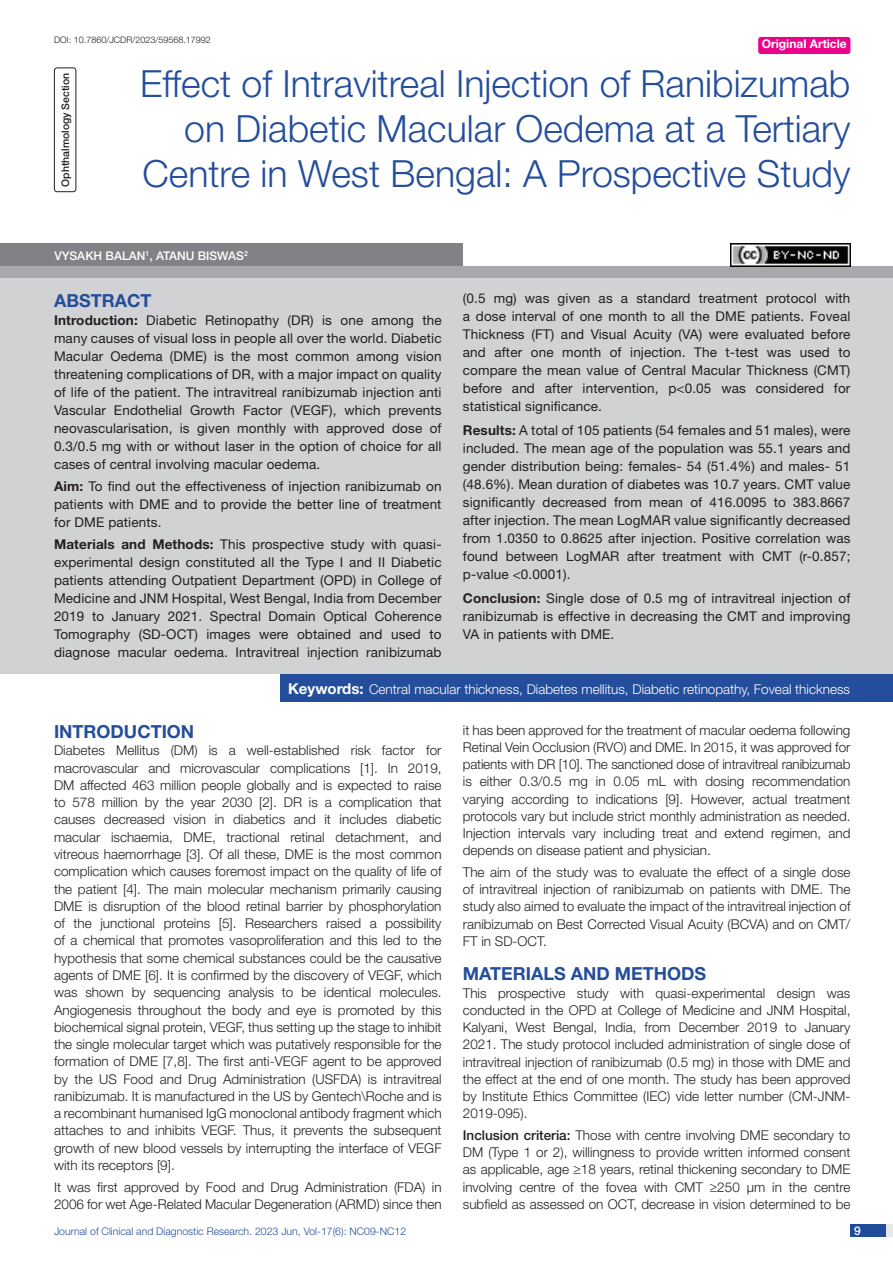
<style>
.page{position:relative;width:893px;height:1263px;background:#fff}
.page>*{position:absolute;margin:0;border:0;box-sizing:border-box;transform-origin:0 0}
.t1{font:300 37.5px/45px "Helvetica Neue";color:#244e9b;text-align:right}
.Heading{font:700 18px "Helvetica Neue";color:#244e9b}
.Abstract_head{font:700 18px "Helvetica Neue";color:#244e9b}
.Body_text{font:300 13.5px/17.2px "Helvetica Neue";color:#231f20;text-align:justify}
.Abstract_Text{font:13.5px/18px "Helvetica Neue";letter-spacing:.01em;color:#231f20;text-align:justify}
.Key_words{font:300 13.5px "Helvetica Neue";color:#fff}
.Author{font:500 12px "Helvetica Neue";color:#fff}
.t2{font:700 12px "Helvetica Neue";color:#fff}
.t3{font:300 10.5px "Helvetica Neue";color:#244e9b}
.section{font:500 10.5px "Helvetica Neue";color:#231f20}
.DOI{font:300 9px "Helvetica Neue";color:#231f20}
.s1{font-weight:700}
.s2{font-weight:700;font-size:15px}
.s3{font-weight:500}
</style>
<div class="page">
<div style="left:850px;top:1224px;width:43px;height:13px;background:#e6e7e9"></div>
<div style="left:850px;top:1224px;width:35px;height:13px;background:#214c99"></div>
<div style="left:758px;top:37px;width:92px;height:17px;background:#ed028c;border-radius:3px"></div>
<div style="left:54px;top:67px;width:22px;height:125px;border:1px solid #231f20;border-radius:3px"></div>
<div style="left:0;top:266px;width:893px;height:12px;background:#a8a9ad"></div>
<div style="left:0;top:244px;width:463px;height:22px;background:#808285"></div>
<div style="left:0;top:278px;width:893px;height:396px;background:#d1d2d4"></div>
<div style="left:280px;top:674px;width:613px;height:28px;background:#244e9b"></div>
<img style="left:730px;top:244px;width:120px;height:22px">
<p class="DOI" style="left:54px;top:35px;width:158px">DOI: 10.7860/JCDR/2023/59568.17992</p>
<p class="t2" style="left:762px;top:37px;width:87px">Original Article</p>
<p class="section" style="left:59px;top:187px;width:115px;rotate:-90deg">OPHTHALMOLOGY SECTION</p>
<p class="t1" style="left:140px;top:60px;width:712px">Effect of Intravitreal Injection of Ranibizumab on Diabetic Macular Oedema at a Tertiary<br>Centre in West Bengal: A Prospective Study</p>
<p class="Author" style="left:54px;top:248px;width:195px">VYSAKH BALAN<sup>1</sup>, ATANU BISWAS <sup>2</sup></p>
<p class="Abstract_head" style="left:54px;top:289px;width:99px">ABSTRACT</p>
<p class="Abstract_Text" style="left:54px;top:311px;width:389px"><span class="s1">Introduction:</span> Diabetic Retinopathy (DR) is one among the many causes of visual loss in people all over the world. Diabetic Macular Oedema (DME) is the most common among vision threatening complications of DR, with a major impact on quality of life of the patient. The intravitreal ranibizumab injection anti Vascular Endothelial Growth Factor (VEGF), which prevents neovascularisation, is given monthly with approved dose of 0.3/0.5 mg with or without laser in the option of choice for all cases of central involving macular oedema.</p>
<p class="Abstract_Text" style="left:54px;top:477px;width:389px"><span class="s1">Aim:</span> To find out the effectiveness of injection ranibizumab on patients with DME and to provide the better line of treatment for DME patients.</p>
<p class="Abstract_Text" style="left:54px;top:535px;width:389px"><span class="s1">Materials and Methods:</span> This prospective study with quasi&shy;experimental design constituted all the Type I and II Diabetic patients attending Outpatient Department (OPD) in College of Medicine and JNM Hospital, West Bengal, India from December 2019 to January 2021. Spectral Domain Optical Coherence Tomography (SD-OCT) images were obtained and used to diagnose macular oedema. Intravitreal injection ranibizumab</p>
<p class="Abstract_Text" style="left:463px;top:289px;width:389px">(0.5 mg) was given as a standard treatment protocol with a dose interval of one month to all the DME patients. Foveal Thickness (FT) and Visual Acuity (VA) were evaluated before and after one month of injection. The t-test was used to compare the mean value of Central Macular Thickness (CMT) before and after intervention, p&lt;0.05 was considered for statistical significance.</p>
<p class="Abstract_Text" style="left:463px;top:421px;width:389px"><span class="s1">Results:</span> A total of 105 patients (54 females and 51 males), were included. The mean age of the population was 55.1 years and gender distribution being: females- 54 (51.4%) and males- 51 (48.6%). Mean duration of diabetes was 10.7 years. CMT value significantly decreased from mean of 416.0095 to 383.8667 after injection. The mean LogMAR value significantly decreased from 1.0350 to 0.8625 after injection. Positive correlation was found between LogMAR after treatment with CMT (r-0.857; p-value &lt;0.0001).</p>
<p class="Abstract_Text" style="left:463px;top:589px;width:389px"><span class="s1">Conclusion:</span> Single dose of 0.5 mg of intravitreal injection of ranibizumab is effective in decreasing the CMT and improving VA in patients with DME.</p>
<p class="Key_words" style="left:288px;top:681px;width:563px"><span class="s2">Keywords:</span> Central macular thickness, Diabetes mellitus, Diabetic retinopathy, Foveal thickness</p>
<p class="Heading" style="left:54px;top:720px;width:142px">INTRODUCTION</p>
<p class="Body_text" style="left:54px;top:742px;width:389px">Diabetes Mellitus (DM) is a well-established risk factor for macrovascular and microvascular complications [1]. In 2019, DM affected 463 million people globally and is expected to raise to 578 million by the year 2030 [2]. DR is a complication that causes decreased vision in diabetics and it includes diabetic macular ischaemia, DME, tractional retinal detachment, and vitreous haemorrhage [3]. Of all these, DME is the most common complication which causes foremost impact on the quality of life of the patient [4]. The main molecular mechanism primarily causing DME is disruption of the blood retinal barrier by phosphorylation of the junctional proteins [5]. Researchers raised a possibility of a chemical that promotes vasoproliferation and this led to the hypothesis that some chemical substances could be the causative agents of DME [6]. It is confirmed by the discovery of VEGF, which was shown by sequencing analysis to be identical molecules.<br>Angiogenesis throughout the body and eye is promoted by this biochemical signal protein, VEGF, thus setting up the stage to inhibit the single molecular target which was putatively responsible for the formation of DME [7,8]. The first anti-VEGF agent to be approved by the US Food and Drug Administration (USFDA) is intravitreal ranibizumab. It is manufactured in the US by Gentech\Roche and is a recombinant humanised IgG monoclonal antibody fragment which attaches to and inhibits VEGF. Thus, it prevents the subsequent growth of new blood vessels by interrupting the interface of VEGF with its receptors [9].</p>
<p class="Body_text" style="left:54px;top:1178px;width:389px">It was first approved by Food and Drug Administration (FDA) in<br>2006 for wet Age-Related Macular Degeneration (ARMD) since then</p>
<p class="Body_text" style="left:463px;top:721px;width:389px">it has been approved for the treatment of macular oedema following Retinal Vein Occlusion (RVO) and DME. In 2015, it was approved for patients with DR [10]. The sanctioned dose of intravitreal ranibizumab is either 0.3/0.5 mg in 0.05 mL with dosing recommendation varying according to indications [9]. However, actual treatment protocols vary but include strict monthly administration as needed.<br>Injection intervals vary including treat and extend regimen, and depends on disease patient and physician.</p>
<p class="Body_text" style="left:463px;top:863px;width:389px">The aim of the study was to evaluate the effect of a single dose of intravitreal injection of ranibizumab on patients with DME. The study also aimed to evaluate the impact of the intravitreal injection of ranibizumab on Best Corrected Visual Acuity (BCVA) and on CMT/ FT in SD-OCT.</p>
<p class="Heading" style="left:463px;top:963px;width:245px">MATERIALS AND METHODS</p>
<p class="Body_text" style="left:463px;top:984px;width:389px">This prospective study with quasi-experimental design was conducted in the OPD at College of Medicine and JNM Hospital, Kalyani, West Bengal, India, from December 2019 to January 2021. The study protocol included administration of single dose of intravitreal injection of ranibizumab (0.5 mg) in those with DME and the effect at the end of one month. The study has been approved by Institute Ethics Committee (IEC) vide letter number (CM-JNM-2019-095).</p>
<p class="Body_text" style="left:463px;top:1126px;width:389px"><span class="s3">INCLUSION CRITERIA:</span> Those with centre involving DME secondary to DM (Type 1 or 2), willingness to provide written informed consent as applicable, age ≥18 years, retinal thickening secondary to DME involving centre of the fovea with CMT ≥250 µm in the centre subfield as assessed on OCT, decrease in vision determined to be</p>
<p class="t3" style="left:54px;top:1225px;width:354px">Journal of Clinical and Diagnostic Research. 2023 Jun, Vol-17(6): NC09-NC12</p>
<p class="Author" style="left:854px;top:1223px;width:8px">9</p>
</div>
